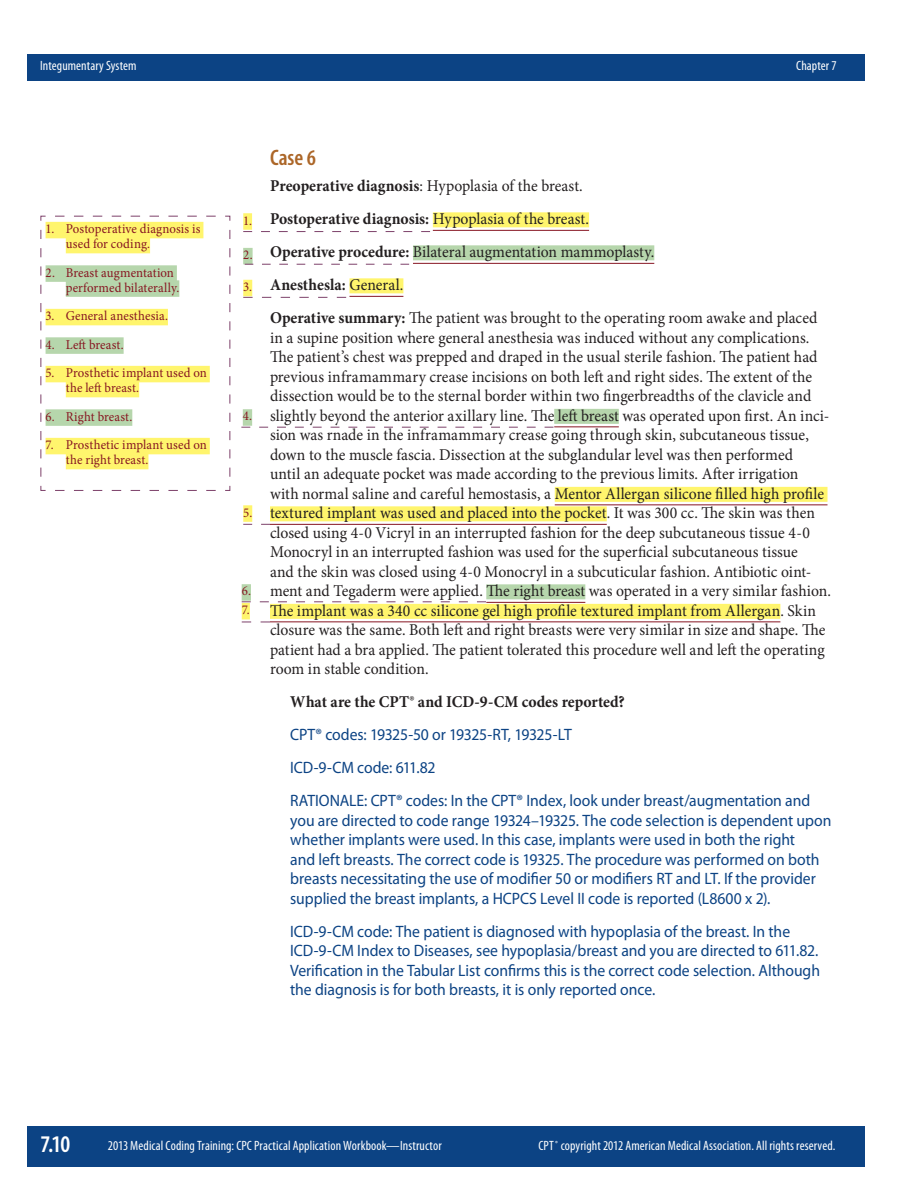
<style>
.page{position:relative;width:918px;height:1188px;background:#fff}
.page>*{position:absolute;margin:0;border:0;box-sizing:border-box;transform-origin:0 0}
.t1{font:600 condensed 24px "Myriad Pro";color:#fff}
.t2{font:600 condensed 22.5px "Myriad Pro";color:#ac6628}
.t3{font:16.5px/19.5px "Minion Pro";color:#231f20;scale:.95 1}
.t4{font:16.5px/19.5px "Myriad Pro";color:#0c4384;scale:.95 1}
.t5{font:700 16.5px "Minion Pro";color:#231f20;scale:.95 1}
.t6{font:13.5px/15px "Minion Pro";letter-spacing:.01em;color:#871622;scale:.95 1}
.t7{font:condensed 13.5px "Myriad Pro";letter-spacing:.005em;color:#fff}
.s1{font-weight:700}
</style>
<div class="page">
<div style="left:27px;top:1126px;width:837px;height:40px;background:#0c4384"></div>
<div style="left:27px;top:54px;width:837px;height:27px;background:#0c4384"></div>
<div style="left:433px;top:212px;width:156px;height:15px;background:#fff56d"></div>
<div style="left:413px;top:245px;width:241px;height:15px;background:#b6d6ac"></div>
<div style="left:349px;top:278px;width:54px;height:15px;background:#fff56d"></div>
<div style="left:554px;top:409px;width:65px;height:15px;background:#b6d6ac"></div>
<div style="left:555px;top:487px;width:273px;height:15px;background:#fff56d"></div>
<div style="left:270px;top:506px;width:337px;height:15px;background:#fff56d"></div>
<div style="left:486px;top:584px;width:99px;height:15px;background:#b6d6ac"></div>
<div style="left:270px;top:604px;width:510px;height:15px;background:#fff56d"></div>
<hr style="left:433px;top:230px;width:156px;height:1px;background:#871622">
<hr style="left:413px;top:263px;width:241px;height:1px;background:#871622">
<hr style="left:349px;top:296px;width:54px;height:1px;background:#871622">
<hr style="left:554px;top:426px;width:65px;height:1px;background:#871622">
<hr style="left:555px;top:504px;width:273px;height:1px;background:#871622">
<hr style="left:270px;top:524px;width:337px;height:1px;background:#871622">
<hr style="left:486px;top:602px;width:99px;height:1px;background:#871622">
<hr style="left:270px;top:621px;width:510px;height:1px;background:#871622">
<div style="left:46px;top:222px;width:157px;height:16px;background:#fff56d"></div>
<div style="left:66px;top:237px;width:84px;height:16px;background:#fff56d"></div>
<div style="left:46px;top:265px;width:131px;height:17px;background:#b6d6ac"></div>
<div style="left:66px;top:280px;width:113px;height:17px;background:#b6d6ac"></div>
<div style="left:46px;top:309px;width:122px;height:16px;background:#fff56d"></div>
<div style="left:46px;top:337px;width:78px;height:17px;background:#b6d6ac"></div>
<div style="left:46px;top:366px;width:164px;height:16px;background:#fff56d"></div>
<div style="left:66px;top:381px;width:73px;height:16px;background:#fff56d"></div>
<div style="left:46px;top:409px;width:86px;height:17px;background:#b6d6ac"></div>
<div style="left:46px;top:438px;width:164px;height:16px;background:#fff56d"></div>
<div style="left:66px;top:453px;width:82px;height:16px;background:#fff56d"></div>
<svg style="left:40px;top:230px;width:6px;height:261px"></svg>
<svg style="left:55px;top:485px;width:176px;height:6px"></svg>
<svg style="left:225px;top:215px;width:6px;height:262px"></svg>
<svg style="left:40px;top:215px;width:176px;height:6px"></svg>
<div style="left:243px;top:213px;width:9px;height:17px;background:#fff56d"></div>
<div style="left:243px;top:409px;width:9px;height:17px;background:#b6d6ac"></div>
<div style="left:243px;top:505px;width:9px;height:17px;background:#fff56d"></div>
<div style="left:243px;top:248px;width:10px;height:16px;background:#b6d6ac"></div>
<svg style="left:243px;top:524px;width:27px;height:1px"></svg>
<svg style="left:241px;top:427px;width:313px;height:1px"></svg>
<div style="left:243px;top:280px;width:9px;height:16px;background:#fff56d"></div>
<svg style="left:243px;top:297px;width:103px;height:1px"></svg>
<svg style="left:243px;top:231px;width:187px;height:1px"></svg>
<svg style="left:245px;top:264px;width:164px;height:1px"></svg>
<div style="left:242px;top:584px;width:9px;height:17px;background:#b6d6ac"></div>
<svg style="left:242px;top:601px;width:244px;height:1px"></svg>
<div style="left:242px;top:603px;width:8px;height:16px;background:#fff56d"></div>
<svg style="left:242px;top:622px;width:28px;height:1px"></svg>
<p class="t7" style="left:40px;top:60px;width:98px">Integumentary System</p>
<p class="t7" style="left:796px;top:60px;width:42px">Chapter 7</p>
<p class="t6" style="left:66px;top:222px;width:143px;text-indent:-20px">1. Postoperative diagnosis is used for coding.</p>
<p class="t6" style="left:66px;top:266px;width:121px;text-indent:-20px">2. Breast augmentation performed bilaterally.</p>
<p class="t6" style="left:46px;top:309px;width:130px">3. General anesthesia.</p>
<p class="t6" style="left:46px;top:338px;width:84px">4. Left breast.</p>
<p class="t6" style="left:66px;top:366px;width:150px;text-indent:-20px">5. Prosthetic implant used on the left breast.</p>
<p class="t6" style="left:46px;top:410px;width:93px">6. Right breast.</p>
<p class="t6" style="left:66px;top:438px;width:150px;text-indent:-20px">7. Prosthetic implant used on the right breast.</p>
<p class="t6" style="left:243px;top:214px;width:11px">1.</p>
<p class="t6" style="left:243px;top:248px;width:11px">2.</p>
<p class="t6" style="left:243px;top:280px;width:11px">3.</p>
<p class="t6" style="left:243px;top:410px;width:11px">4.</p>
<p class="t6" style="left:243px;top:506px;width:11px">5.</p>
<p class="t6" style="left:242px;top:583px;width:11px;line-height:18.8px">6.<br>7.</p>
<h2 class="t2" style="left:270px;top:144px;width:48px">Case 6</h2>
<p class="t3" style="left:270px;top:171px;width:578px;line-height:33px"><span class="s1">Preoperative diagnosis</span>: Hypoplasia of the breast.<br><span class="s1">Postoperative diagnosis:</span> Hypoplasia of the breast.<br><span class="s1">Operative procedure:</span> Bilateral augmentation mammoplasty.<br><span class="s1">Anesthesla:</span> General.<br><span class="s1">Operative summary:</span> The patient was brought to the operating room awake and placed</p>
<p class="t3" style="left:270px;top:329px;width:592px">in a supine position where general anesthesia was induced without any complications.<br>The patient’s chest was prepped and draped in the usual sterile fashion. The patient had previous inframammary crease incisions on both left and right sides. The extent of the dissection would be to the sternal border within two fingerbreadths of the clavicle and slightly beyond the anterior axillary line. The left breast was operated upon first. An inci&shy;sion was rnade in the inframammary crease going through skin, subcutaneous tissue, down to the muscle fascia. Dissection at the subglandular level was then performed<br>until an adequate pocket was made according to the previous limits. After irrigation with normal saline and careful hemostasis, a Mentor Allergan silicone filled high profile textured implant was used and placed into the pocket. It was 300 cc. The skin was then closed using 4-0 Vicryl in an interrupted fashion for the deep subcutaneous tissue 4-0<br>Monocryl in an interrupted fashion was used for the superficial subcutaneous tissue<br>and the skin was closed using 4-0 Monocryl in a subcuticular fashion. Antibiotic oint&shy;ment and Tegaderm were applied. The right breast was operated in a very similar fashion.<br>The implant was a 340 cc silicone gel high profile textured implant from Allergan. Skin closure was the same. Both left and right breasts were very similar in size and shape. The patient had a bra applied. The patient tolerated this procedure well and left the operating room in stable condition.</p>
<p class="t5" style="left:290px;top:696px;width:354px">What are the CPT® and ICD-9-CM codes reported?</p>
<p class="t4" style="left:290px;top:719px;width:549px;line-height:33px">CPT® codes: 19325-50 or 19325-RT, 19325-LT<br>ICD-9-CM code: 611.82<br>RATIONALE: CPT® codes: In the CPT® Index, look under breast/augmentation and</p>
<p class="t4" style="left:290px;top:812px;width:571px">you are directed to code range 19324–19325. The code selection is dependent upon whether implants were used. In this case, implants were used in both the right<br>and left breasts. The correct code is 19325. The procedure was performed on both breasts necessitating the use of modifier 50 or modifiers RT and LT. If the provider supplied the breast implants, a HCPCS Level II code is reported (L8600 x 2).</p>
<p class="t4" style="left:290px;top:923px;width:559px">ICD-9-CM code: The patient is diagnosed with hypoplasia of the breast. In the ICD-9-CM Index to Diseases, see hypoplasia/breast and you are directed to 611.82.<br>Verification in the Tabular List confirms this is the correct code selection. Although the diagnosis is for both breasts, it is only reported once.</p>
<h1 class="t1" style="left:41px;top:1130px;width:31px">7.10</h1>
<p class="t7" style="left:108px;top:1141px;width:335px">2013 Medical Coding Training: CPC Practical Application Workbook—Instructor</p>
<p class="t7" style="left:539px;top:1141px;width:298px">CPT<sup>®</sup> copyright 2012 American Medical Association. All rights reserved.</p>
</div>
